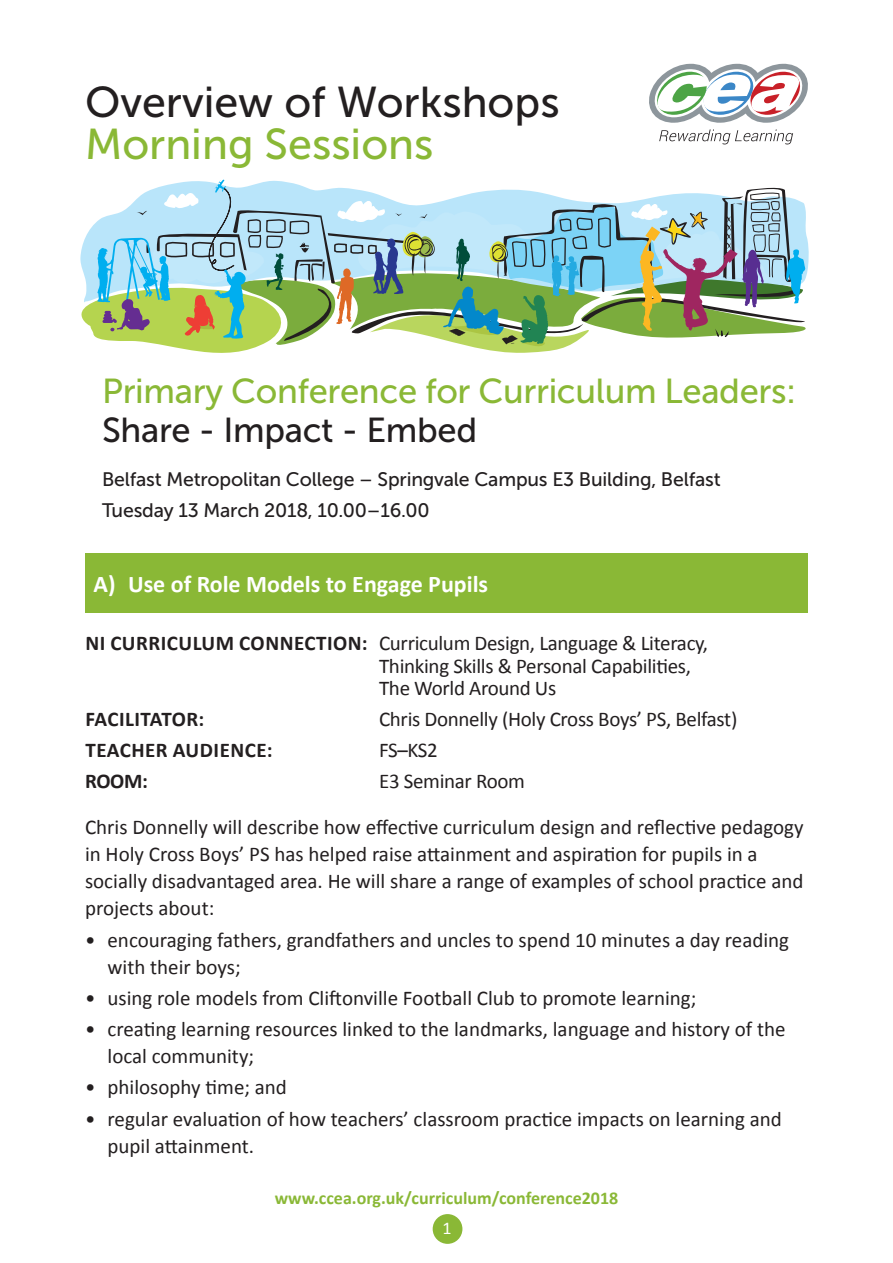
<style>
.page{position:relative;width:893px;height:1263px;background:#fff}
.page>*{position:absolute;margin:0;border:0;box-sizing:border-box;transform-origin:0 0}
.t1{font:43.05px "Museo Sans 500";color:#231f20}
.t2{font:43.05px "Museo Sans 500";color:#8ab836}
.t3{font:34.65px "Museo Sans 500";letter-spacing:-.01em;color:#8ab836}
.t4{font:34.65px "Museo Sans 500";letter-spacing:-.01em;color:#231f20}
.t5{font:700 24px "Calibri";color:#fff}
.t6{font:21px/27px "Calibri";color:#231f20}
.t7{font:700 21px "Calibri";letter-spacing:.025em;color:#231f20}
.t8{font:19.5px "Museo Sans 500";letter-spacing:-.01em;color:#231f20}
.t9{font:700 18px "Calibri";color:#8ab836}
.t10{font:18px "Calibri";color:#fff}
.s1{font-weight:700}
</style>
<div class="page">
<div style="left:433px;top:1214px;width:29px;height:30px;background:#8ab836;border-radius:50%"></div>
<div style="left:85px;top:553px;width:723px;height:59px;background:#8ab836"></div>
<svg style="left:659px;top:129px;width:134px;height:15px"></svg>
<svg style="left:649px;top:63px;width:159px;height:60px"></svg>
<svg style="left:80px;top:179px;width:729px;height:174px"></svg>
<p class="t1" style="left:85px;top:79px;width:476px">Overview of Workshops</p>
<p class="t2" style="left:85px;top:121px;width:350px">Morning Sessions</p>
<p class="t3" style="left:102px;top:372px;width:696px">Primary Conference for Curriculum Leaders:</p>
<p class="t4" style="left:102px;top:411px;width:377px">Share - Impact - Embed</p>
<p class="t8" style="left:102px;top:468px;width:620px">Belfast Metropolitan College – Springvale Campus E3 Building, Belfast</p>
<p class="t8" style="left:102px;top:500px;width:329px">Tuesday 13 March 2018, 10.00–16.00</p>
<p class="t5" style="left:94px;top:568px;width:396px">A) Use of Role Models to Engage Pupils</p>
<p class="t6" style="left:379px;top:632px;width:331px;line-height:22.5px;text-indent:-294px"><span class="s1">NI CURRICULUM CONNECTION:</span> Curriculum Design, Language &amp; Literacy,<br>Thinking Skills &amp; Personal Capabilities,</p>
<p class="t6" style="left:379px;top:675px;width:179px">The World Around Us</p>
<p class="t7" style="left:85px;top:706px;width:120px">FACILITATOR:</p>
<p class="t6" style="left:379px;top:706px;width:360px">Chris Donnelly (Holy Cross Boys’ PS, Belfast)</p>
<p class="t7" style="left:85px;top:737px;width:189px">TEACHER AUDIENCE:</p>
<p class="t6" style="left:379px;top:737px;width:60px">FS–KS2</p>
<p class="t7" style="left:85px;top:768px;width:64px">ROOM:</p>
<p class="t6" style="left:379px;top:768px;width:147px">E3 Seminar Room</p>
<p class="t6" style="left:85px;top:814px;width:720px">Chris Donnelly will describe how effective curriculum design and reflective pedagogy in Holy Cross Boys’ PS has helped raise attainment and aspiration for pupils in a socially disadvantaged area. He will share a range of examples of school practice and projects about:</p>
<p class="t6" style="left:108px;top:926px;width:683px;text-indent:-22px">• encouraging fathers, grandfathers and uncles to spend 10 minutes a day reading with their boys;</p>
<p class="t6" style="left:85px;top:984px;width:613px">• using role models from Cliftonville Football Club to promote learning;</p>
<p class="t6" style="left:108px;top:1016px;width:680px;text-indent:-22px">• creating learning resources linked to the landmarks, language and history of the local community;</p>
<p class="t6" style="left:85px;top:1074px;width:203px">• philosophy time; and</p>
<p class="t6" style="left:108px;top:1105px;width:676px;text-indent:-22px">• regular evaluation of how teachers’ classroom practice impacts on learning and pupil attainment.</p>
<p class="t9" style="left:275px;top:1187px;width:345px">www.ccea.org.uk/curriculum/conference2018</p>
<p class="t10" style="left:443px;top:1216px;width:11px">1</p>
</div>
